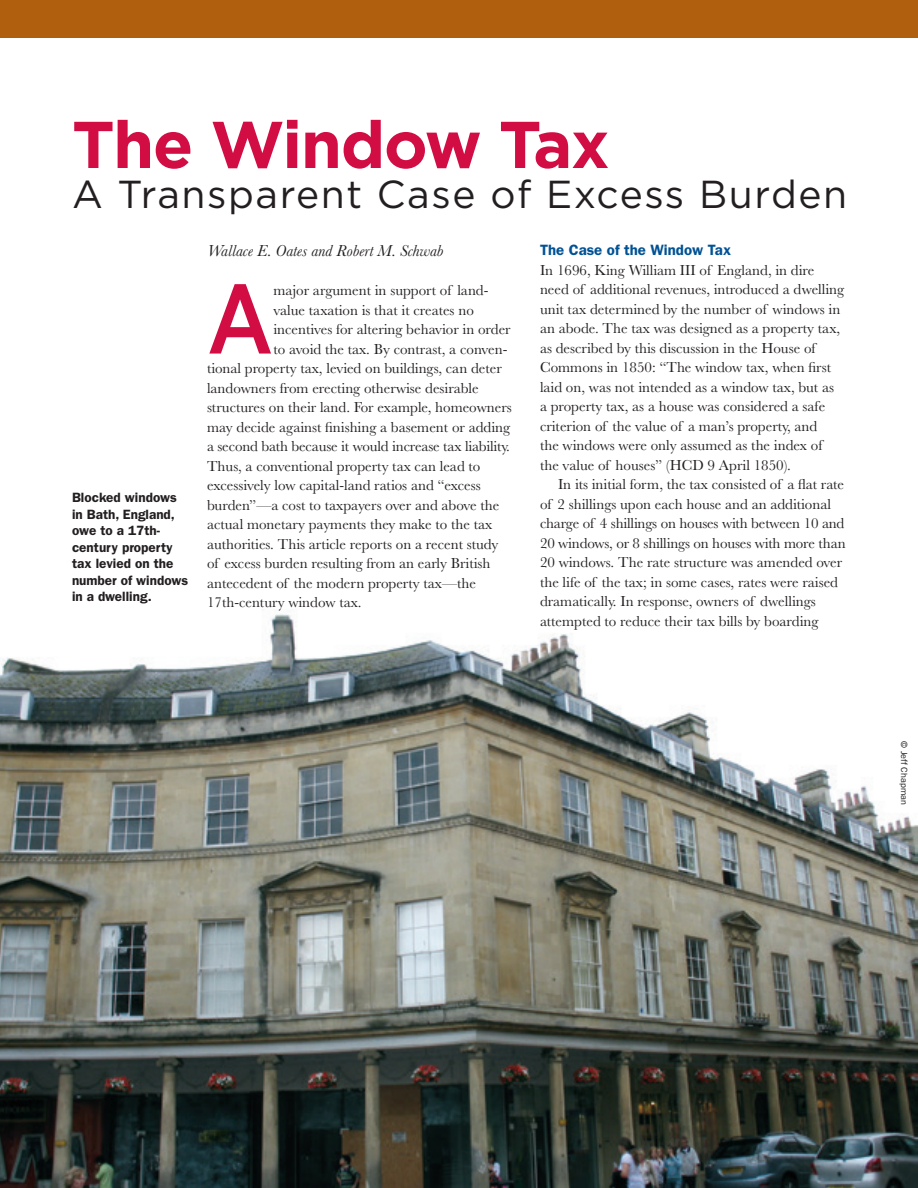
<style>
.page{position:relative;width:918px;height:1188px;background:#fff}
.page>*{position:absolute;margin:0;border:0;box-sizing:border-box;transform-origin:0 0}
.t1{font:500 98.55px "Gotham Narrow";color:#d20d44}
.t2{font:700 66px "Gotham";letter-spacing:-.02em;color:#d20d44}
.t3{font:39px "Gotham";letter-spacing:.04em;color:#231f20}
.t4{font:italic 16.5px "Baskerville MT Std";color:#231f20}
.t5{font:15px/19.5px "Baskerville MT Std";color:#231f20}
.t6{font:600 15px "ITC Franklin Gothic Std";color:#005294}
.t7{font:600 13.5px/16.5px "ITC Franklin Gothic Std";color:#231f20}
.t8{font:9px "ITC Franklin Gothic Std";color:#231f20}
</style>
<div class="page">
<div style="left:0;top:0;width:918px;height:38px;background:#b05f0f"></div>
<img style="left:0;top:609px;width:918px;height:579px">
<h2 class="t2" style="left:72px;top:101px;width:539px">The Window Tax</h2>
<h3 class="t3" style="left:72px;top:169px;width:777px">A Transparent Case of Excess Burden</h3>
<p class="t7" style="left:72px;top:490px;width:118px">Blocked windows in Bath, England, owe to a 17th&shy;century property tax levied on the number of windows in a dwelling.</p>
<p class="t4" style="left:207px;top:241px;width:238px">Wallace E. Oates and Robert M. Schwab</p>
<h1 class="t1" style="left:207px;top:256px;width:68px">A</h1>
<p class="t5" style="left:273px;top:280px;width:217px">major argument in support of land-</p>
<p class="t5" style="left:273px;top:300px;width:202px">value taxation is that it creates no</p>
<p class="t5" style="left:273px;top:319px;width:239px">incentives for altering behavior in order</p>
<p class="t5" style="left:273px;top:339px;width:235px">to avoid the tax. By contrast, a conven-</p>
<p class="t5" style="left:207px;top:358px;width:296px">tional property tax, levied on buildings, can deter</p>
<p class="t5" style="left:207px;top:378px;width:273px">landowners from erecting otherwise desirable</p>
<p class="t5" style="left:207px;top:397px;width:306px">structures on their land. For example, homeowners</p>
<p class="t5" style="left:207px;top:417px;width:305px">may decide against finishing a basement or adding</p>
<p class="t5" style="left:207px;top:436px;width:305px">a second bath because it would increase tax liability.</p>
<p class="t5" style="left:207px;top:456px;width:275px">Thus, a conventional property tax can lead to</p>
<p class="t5" style="left:207px;top:475px;width:275px">excessively low capital-land ratios and “excess</p>
<p class="t5" style="left:207px;top:495px;width:294px">burden”—a cost to taxpayers over and above the</p>
<p class="t5" style="left:207px;top:514px;width:287px">actual monetary payments they make to the tax</p>
<p class="t5" style="left:207px;top:534px;width:293px">authorities. This article reports on a recent study</p>
<p class="t5" style="left:207px;top:553px;width:285px">of excess burden resulting from an early British</p>
<p class="t5" style="left:207px;top:573px;width:270px">antecedent of the modern property tax—the</p>
<p class="t5" style="left:207px;top:592px;width:156px">17th-century window tax.</p>
<p class="t6" style="left:540px;top:241px;width:193px">The Case of the Window Tax</p>
<p class="t5" style="left:540px;top:260px;width:306px">In 1696, King William III of England, in dire need of additional revenues, introduced a dwelling unit tax determined by the number of windows in an abode. The tax was designed as a property tax, as described by this discussion in the House of Commons in 1850: “The window tax, when first laid on, was not intended as a window tax, but as a property tax, as a house was considered a safe criterion of the value of a man’s property, and<br>the windows were only assumed as the index of the value of houses” (HCD 9 April 1850).</p>
<p class="t5" style="left:540px;top:474px;width:307px;text-indent:18px">In its initial form, the tax consisted of a flat rate of 2 shillings upon each house and an additional charge of 4 shillings on houses with between 10 and 20 windows, or 8 shillings on houses with more than 20 windows. The rate structure was amended over the life of the tax; in some cases, rates were raised dramatically. In response, owners of dwellings attempted to reduce their tax bills by boarding</p>
<p class="t5" style="left:540px;top:615px;width:306px">data from the 2010 population census conducted</p>
<p class="t8" style="left:909px;top:741px;width:65px;rotate:90deg">© Jeff Chapman</p>
</div>
